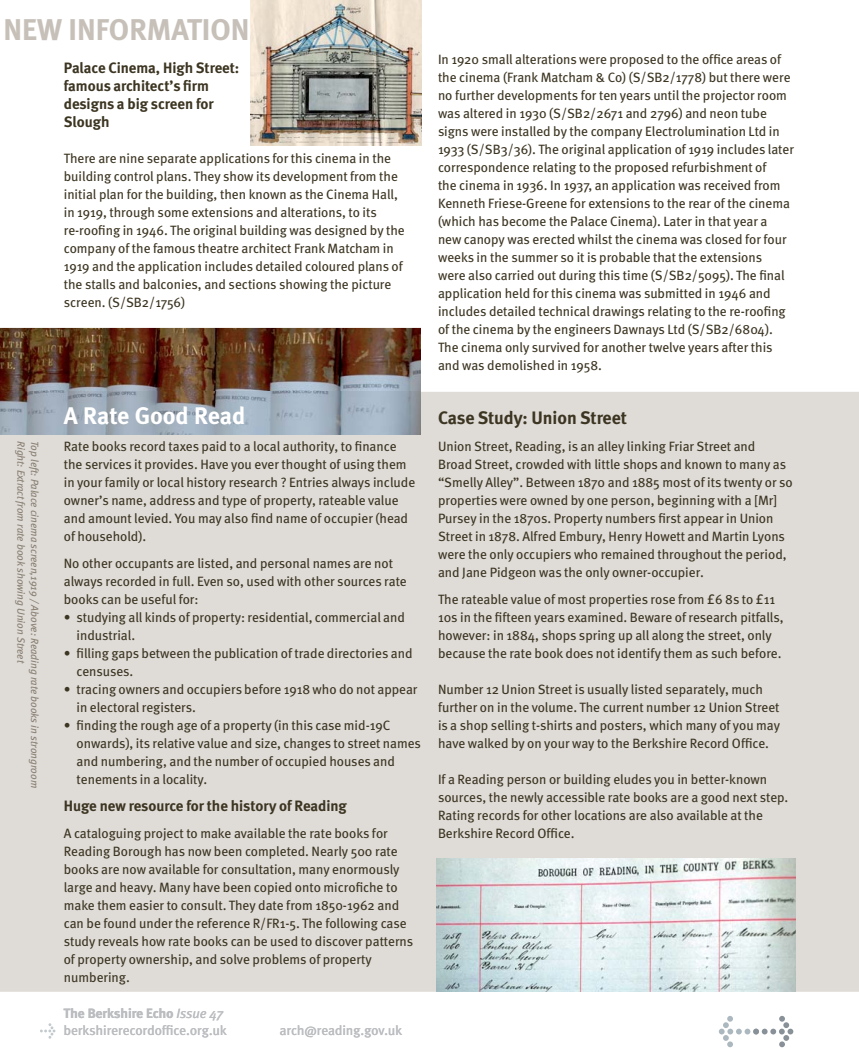
<style>
.page{position:relative;width:859px;height:1063px;background:#fff}
.page>*{position:absolute;margin:0;border:0;box-sizing:border-box;transform-origin:0 0}
.t1{font:700 30px "Meta";color:#c6c0b9}
.t2{font:700 24px "Meta";color:#fff}
.t3{font:700 18px "Meta";color:#3c3522}
.t4{font:700 15px/18px "Meta";color:#3c3522}
.t5{font:13.5px/18px "Meta";color:#3c3522}
.t6{font:13.5px/16.5px "Meta";color:#bbbdc0}
.t7{font:italic 10.5px "Meta";color:#887f72}
.s1{font-weight:700}
.s2{font-style:italic}
</style>
<div class="page">
<svg style="left:40px;top:1023px;width:16px;height:16px"></svg>
<svg style="left:719px;top:1016px;width:74px;height:31px"></svg>
<img style="left:0;top:328px;width:421px;height:64px">
<div style="left:0;top:392px;width:859px;height:600px;background:#dfdbd7"></div>
<img style="left:0;top:392px;width:421px;height:43px">
<img style="left:437px;top:858px;width:358px;height:134px">
<img style="left:251px;top:1px;width:170px;height:144px">
<h1 class="t1" style="left:4px;top:18px;width:247px">NEW INFORMATION</h1>
<p class="t4" style="left:64px;top:60px;width:177px">Palace Cinema, High Street: famous architect’s firm designs a big screen for<br>Slough</p>
<p class="t5" style="left:64px;top:151px;width:342px">There are nine separate applications for this cinema in the building control plans. They show its development from the initial plan for the building, then known as the Cinema Hall, in 1919, through some extensions and alterations, to its re-roofing in 1946. The original building was designed by the company of the famous theatre architect Frank Matcham in 1919 and the application includes detailed coloured plans of the stalls and balconies, and sections showing the picture screen. (S/SB2/1756)</p>
<p class="t7" style="left:25px;top:441px;width:224px;rotate:90deg">Right: Extract from rate book showing Union Street</p>
<p class="t7" style="left:39px;top:441px;width:348px;rotate:90deg">Top left: Palace cinema screen,1919 / Above: Reading rate books in strongroom</p>
<h2 class="t2" style="left:64px;top:406px;width:183px">A Rate Good Read</h2>
<p class="t5" style="left:64px;top:439px;width:353px">Rate books record taxes paid to a local authority, to finance the services it provides. Have you ever thought of using them in your family or local history research ? Entries always include owner’s name, address and type of property, rateable value and amount levied. You may also find name of occupier (head of household).</p>
<p class="t5" style="left:64px;top:556px;width:344px">No other occupants are listed, and personal names are not always recorded in full. Even so, used with other sources rate books can be useful for:</p>
<p class="t5" style="left:77px;top:610px;width:330px;text-indent:-13px">• studying all kinds of property: residential, commercial and industrial.</p>
<p class="t5" style="left:77px;top:646px;width:337px;text-indent:-13px">• filling gaps between the publication of trade directories and censuses.</p>
<p class="t5" style="left:77px;top:682px;width:342px;text-indent:-13px">• tracing owners and occupiers before 1918 who do not appear in electoral registers.</p>
<p class="t5" style="left:77px;top:718px;width:346px;text-indent:-13px">• finding the rough age of a property (in this case mid-19C onwards), its relative value and size, changes to street names and numbering, and the number of occupied houses and tenements in a locality.</p>
<p class="t4" style="left:64px;top:798px;width:285px">Huge new resource for the history of Reading</p>
<p class="t5" style="left:64px;top:826px;width:351px">A cataloguing project to make available the rate books for Reading Borough has now been completed. Nearly 500 rate books are now available for consultation, many enormously large and heavy. Many have been copied onto microfiche to make them easier to consult. They date from 1850-1962 and can be found under the reference R/FR1-5. The following case study reveals how rate books can be used to discover patterns of property ownership, and solve problems of property numbering.</p>
<p class="t6" style="left:64px;top:1007px;width:165px"><span class="s1">The Berkshire Echo</span> <span class="s2">Issue 47 </span>berkshirerecordoffice.org.uk</p>
<p class="t6" style="left:280px;top:1023px;width:124px">arch@reading.gov.uk</p>
<p class="t5" style="left:438px;top:52px;width:358px">In 1920 small alterations were proposed to the office areas of the cinema (Frank Matcham &amp; Co) (S/SB2/1778) but there were no further developments for ten years until the projector room was altered in 1930 (S/SB2/2671 and 2796) and neon tube signs were installed by the company Electrolumination Ltd in 1933 (S/SB3/36). The original application of 1919 includes later correspondence relating to the proposed refurbishment of<br>the cinema in 1936. In 1937, an application was received from Kenneth Friese-Greene for extensions to the rear of the cinema (which has become the Palace Cinema). Later in that year a new canopy was erected whilst the cinema was closed for four weeks in the summer so it is probable that the extensions<br>were also carried out during this time (S/SB2/5095). The final application held for this cinema was submitted in 1946 and includes detailed technical drawings relating to the re-roofing of the cinema by the engineers Dawnays Ltd (S/SB2/6804).<br>The cinema only survived for another twelve years after this and was demolished in 1958.</p>
<h3 class="t3" style="left:438px;top:411px;width:190px">Case Study: Union Street</h3>
<p class="t5" style="left:438px;top:439px;width:356px">Union Street, Reading, is an alley linking Friar Street and Broad Street, crowded with little shops and known to many as “Smelly Alley”. Between 1870 and 1885 most of its twenty or so properties were owned by one person, beginning with a [Mr] Pursey in the 1870s. Property numbers first appear in Union Street in 1878. Alfred Embury, Henry Howett and Martin Lyons were the only occupiers who remained throughout the period, and Jane Pidgeon was the only owner-occupier.</p>
<p class="t5" style="left:438px;top:592px;width:347px">The rateable value of most properties rose from £6 8s to £11<br>10s in the fifteen years examined. Beware of research pitfalls, however: in 1884, shops spring up all along the street, only because the rate book does not identify them as such before.</p>
<p class="t5" style="left:438px;top:682px;width:344px">Number 12 Union Street is usually listed separately, much further on in the volume. The current number 12 Union Street is a shop selling t-shirts and posters, which many of you may have walked by on your way to the Berkshire Record Office.</p>
<p class="t5" style="left:438px;top:772px;width:352px">If a Reading person or building eludes you in better-known sources, the newly accessible rate books are a good next step.<br>Rating records for other locations are also available at the Berkshire Record Office.</p>
</div>
